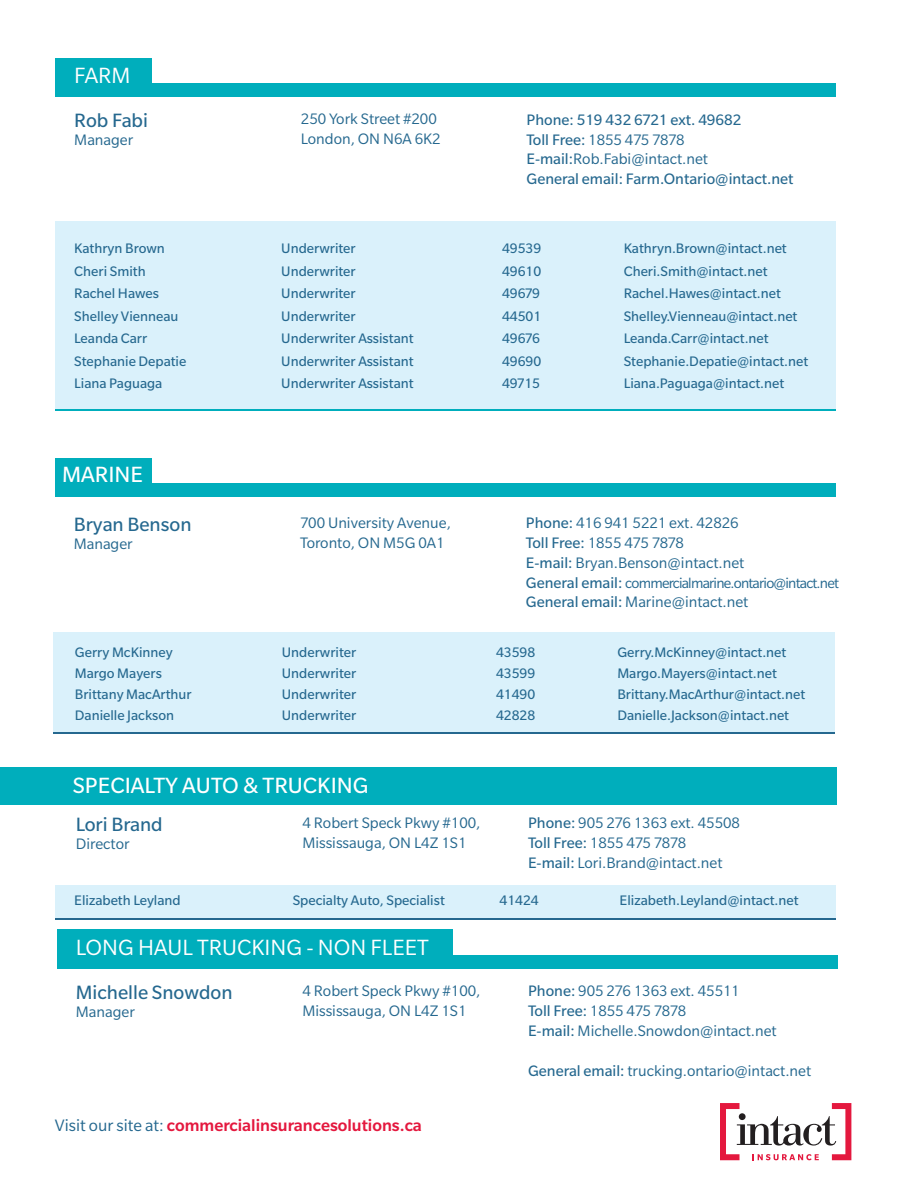
<style>
.page{position:relative;width:918px;height:1188px;background:#fff}
.page>*{position:absolute;margin:0;border:0;box-sizing:border-box;transform-origin:0 0}
.t1{font:24px "Slate Std";color:#fff}
.t2{font:24px "Slate Std";color:#fff}
.t3{font:21px "Slate Std";color:#25688f}
.t4{font:500 18px "Slate Std";color:#e4183e}
.t5{font:16.5px/19.8px "Slate Std";color:#25688f}
.t6{font:16.5px/19.8px "Slate Std";color:#25688f}
.t7{font:15.75px "Slate Std";letter-spacing:-.05em;color:#25688f}
.t8{font:15px "Slate Std";color:#25688f}
.s1{font-style:inherit}
.s2{font-size:16.5px}
.s3{font-weight:400;color:#25688f}
</style>
<div class="page">
<div style="left:56px;top:458px;width:96px;height:26px;background:#00aebc"></div>
<div style="left:56px;top:483px;width:780px;height:14px;background:#00aebc"></div>
<svg style="left:720px;top:1103px;width:131px;height:57px"></svg>
<div style="left:56px;top:58px;width:96px;height:26px;background:#00aebc"></div>
<div style="left:56px;top:84px;width:780px;height:13px;background:#00aebc"></div>
<div style="left:55px;top:221px;width:781px;height:188px;background:#daf1fb"></div>
<hr style="left:55px;top:409px;width:780px;height:2px;background:#00aebc">
<div style="left:54px;top:632px;width:781px;height:100px;background:#daf1fb"></div>
<hr style="left:54px;top:732px;width:781px;height:2px;background:#25688f">
<div style="left:0;top:767px;width:837px;height:38px;background:#00aebc"></div>
<div style="left:57px;top:930px;width:396px;height:25px;background:#00aebc"></div>
<div style="left:57px;top:955px;width:780px;height:13px;background:#00aebc"></div>
<div style="left:55px;top:886px;width:781px;height:32px;background:#daf1fb"></div>
<hr style="left:56px;top:918px;width:780px;height:2px;background:#25688f">
<h1 class="t1" style="left:74px;top:67px;width:58px">FARM</h1>
<h2 class="t3" style="left:74px;top:114px;width:75px">Rob Fabi</h2>
<p class="t5" style="left:74px;top:131px;width:61px">Manager</p>
<p class="t5" style="left:301px;top:110px;width:141px">250 York Street #200<br>London, ON N6A 6K2</p>
<p class="t6" style="left:526px;top:111px;width:269px">Phone: 519 432 6721 ext. 49682<br>Toll Free: <span class="s1">1855 475 7878<br></span>E-mail:<span class="s1">Rob.Fabi@intact.net<br></span>General email: Farm.Ontario@intact.net</p>
<p class="t8" style="left:74px;top:244px;width:92px">Kathryn Brown</p>
<p class="t8" style="left:281px;top:244px;width:76px">Underwriter</p>
<p class="t8" style="left:502px;top:244px;width:41px">49539</p>
<p class="t8" style="left:624px;top:244px;width:165px">Kathryn.Brown@intact.net</p>
<p class="t8" style="left:74px;top:266px;width:73px">Cheri Smith</p>
<p class="t8" style="left:281px;top:266px;width:76px">Underwriter</p>
<p class="t8" style="left:502px;top:266px;width:41px">49610</p>
<p class="t8" style="left:624px;top:266px;width:145px">Cheri.Smith@intact.net</p>
<p class="t8" style="left:74px;top:289px;width:86px">Rachel Hawes</p>
<p class="t8" style="left:281px;top:289px;width:76px">Underwriter</p>
<p class="t8" style="left:502px;top:289px;width:40px">49679</p>
<p class="t8" style="left:624px;top:289px;width:159px">Rachel.Hawes@intact.net</p>
<p class="t8" style="left:74px;top:311px;width:106px">Shelley Vienneau</p>
<p class="t8" style="left:281px;top:311px;width:76px">Underwriter</p>
<p class="t8" style="left:502px;top:311px;width:41px">44501</p>
<p class="t8" style="left:624px;top:311px;width:175px">Shelley.Vienneau@intact.net</p>
<p class="t8" style="left:74px;top:334px;width:75px">Leanda Carr</p>
<p class="t8" style="left:281px;top:334px;width:134px">Underwriter Assistant</p>
<p class="t8" style="left:502px;top:334px;width:40px">49676</p>
<p class="t8" style="left:624px;top:334px;width:147px">Leanda.Carr@intact.net</p>
<p class="t8" style="left:74px;top:356px;width:114px">Stephanie Depatie</p>
<p class="t8" style="left:281px;top:356px;width:134px">Underwriter Assistant</p>
<p class="t8" style="left:502px;top:356px;width:41px">49690</p>
<p class="t8" style="left:624px;top:356px;width:186px">Stephanie.Depatie@intact.net</p>
<p class="t8" style="left:74px;top:379px;width:90px">Liana Paguaga</p>
<p class="t8" style="left:281px;top:379px;width:134px">Underwriter Assistant</p>
<p class="t8" style="left:502px;top:379px;width:40px">49715</p>
<p class="t8" style="left:624px;top:379px;width:162px">Liana.Paguaga@intact.net</p>
<h1 class="t2" style="left:62px;top:467px;width:82px">MARINE</h1>
<h2 class="t3" style="left:74px;top:517px;width:119px">Bryan Benson</h2>
<p class="t5" style="left:74px;top:535px;width:61px">Manager</p>
<p class="t5" style="left:300px;top:514px;width:152px">700 University Avenue,<br>Toronto, ON M5G 0A1</p>
<p class="t5" style="left:526px;top:514px;width:220px"><span class="s1">Phone:</span> 416 941 5221 ext. 42826<br><span class="s1">Toll Free:</span> 1855 475 7878<br><span class="s1">E-mail:</span> Bryan.Benson@intact.net</p>
<p class="t7" style="left:526px;top:577px;width:315px"><span class="s2">General email:</span> commercialmarine.ontario@intact.net</p>
<p class="t5" style="left:526px;top:594px;width:224px"><span class="s1">General email:</span> Marine@intact.net</p>
<p class="t8" style="left:75px;top:647px;width:99px">Gerry McKinney</p>
<p class="t8" style="left:282px;top:647px;width:76px">Underwriter</p>
<p class="t8" style="left:496px;top:647px;width:41px">43598</p>
<p class="t8" style="left:617px;top:647px;width:170px">Gerry.McKinney@intact.net</p>
<p class="t8" style="left:75px;top:668px;width:89px">Margo Mayers</p>
<p class="t8" style="left:282px;top:668px;width:76px">Underwriter</p>
<p class="t8" style="left:496px;top:668px;width:41px">43599</p>
<p class="t8" style="left:617px;top:668px;width:161px">Margo.Mayers@intact.net</p>
<p class="t8" style="left:75px;top:689px;width:118px">Brittany MacArthur</p>
<p class="t8" style="left:282px;top:689px;width:76px">Underwriter</p>
<p class="t8" style="left:496px;top:689px;width:41px">41490</p>
<p class="t8" style="left:617px;top:689px;width:189px">Brittany.MacArthur@intact.net</p>
<p class="t8" style="left:75px;top:710px;width:101px">Danielle Jackson</p>
<p class="t8" style="left:282px;top:710px;width:76px">Underwriter</p>
<p class="t8" style="left:496px;top:710px;width:41px">42828</p>
<p class="t8" style="left:617px;top:710px;width:173px">Danielle.Jackson@intact.net</p>
<h1 class="t2" style="left:73px;top:777px;width:297px">SPECIALTY AUTO &amp; TRUCKING</h1>
<h2 class="t3" style="left:76px;top:817px;width:88px">Lori Brand</h2>
<p class="t5" style="left:76px;top:835px;width:55px">Director</p>
<p class="t5" style="left:303px;top:814px;width:180px">4 Robert Speck Pkwy #100,<br>Mississauga, ON L4Z 1S1</p>
<p class="t5" style="left:528px;top:814px;width:213px"><span class="s1">Phone:</span> 905 276 1363 ext. 45508<br><span class="s1">Toll Free:</span> 1855 475 7878<br><span class="s1">E-mail:</span> Lori.Brand@intact.net</p>
<p class="t8" style="left:74px;top:895px;width:108px">Elizabeth Leyland</p>
<p class="t8" style="left:293px;top:895px;width:154px">Specialty Auto, Specialist</p>
<p class="t8" style="left:500px;top:895px;width:41px">41424</p>
<p class="t8" style="left:620px;top:895px;width:180px">Elizabeth.Leyland@intact.net</p>
<h1 class="t1" style="left:76px;top:939px;width:354px">LONG HAUL TRUCKING - NON FLEET</h1>
<h2 class="t3" style="left:76px;top:985px;width:158px">Michelle Snowdon</h2>
<p class="t5" style="left:76px;top:1003px;width:61px">Manager</p>
<p class="t5" style="left:303px;top:982px;width:180px">4 Robert Speck Pkwy #100,<br>Mississauga, ON L4Z 1S1</p>
<p class="t5" style="left:528px;top:982px;width:250px"><span class="s1">Phone:</span> 905 276 1363 ext. 45511<br><span class="s1">Toll Free:</span> 1855 475 7878<br><span class="s1">E-mail:</span> Michelle.Snowdon@intact.net</p>
<p class="t5" style="left:528px;top:1062px;width:285px"><span class="s1">General email:</span> trucking.ontario@intact.net</p>
<p class="t4" style="left:55px;top:1119px;width:368px"><span class="s3">Visit our site at:</span> commercialinsurancesolutions.ca</p>
</div>
